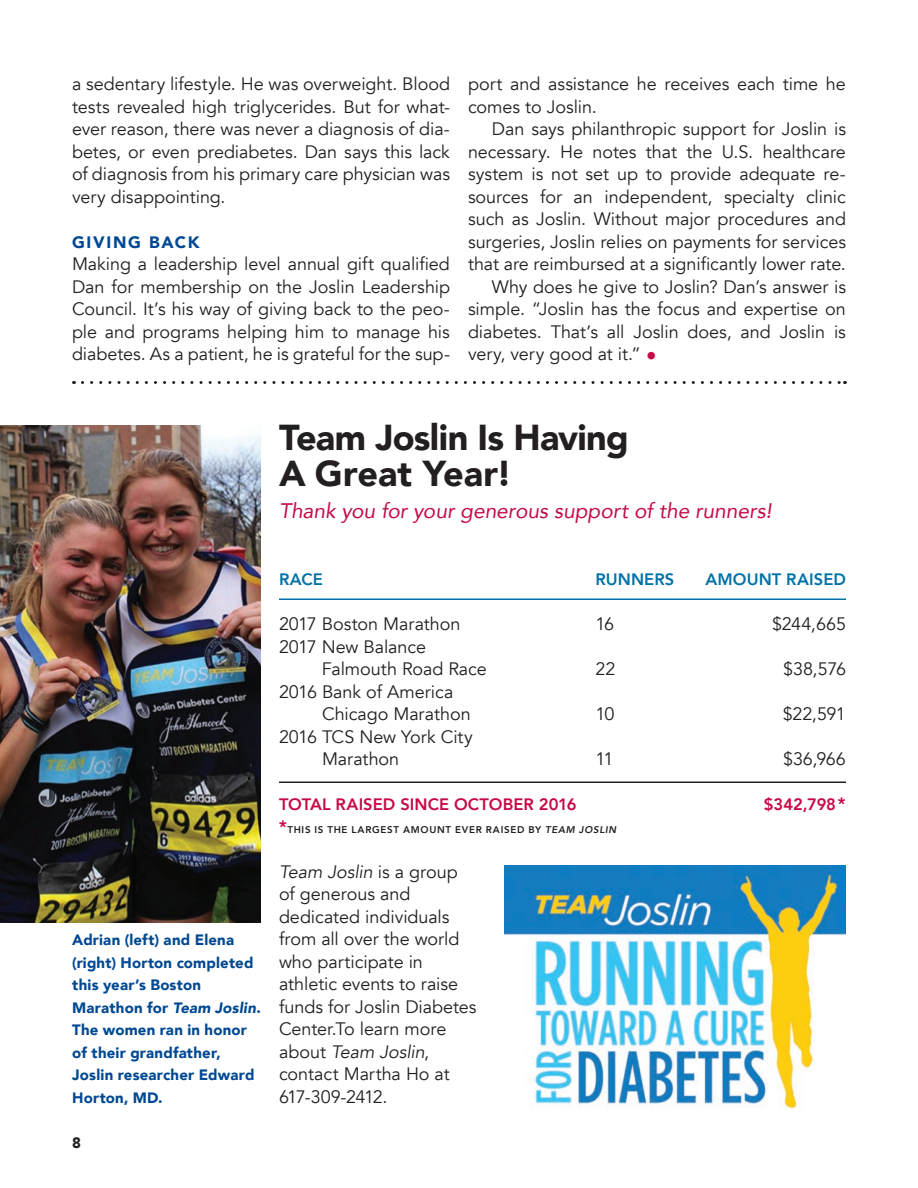
<style>
.page{position:relative;width:918px;height:1188px;background:#fff}
.page>*{position:absolute;margin:0;border:0;box-sizing:border-box;transform-origin:0 0}
.t1{font:900 36px/36px "Avenir";letter-spacing:-.015em;color:#231f20}
.t2{font:italic 21px "Avenir";color:#c60a45}
.t3{font:18px/22.5px "Avenir";color:#231f20}
.t4{font:800 16.5px "Avenir";color:#c60a45}
.t5{font:800 16.5px "Avenir";letter-spacing:.005em;color:#0072a7}
.t6{font:900 16.5px "Avenir";letter-spacing:.105em;color:#014892}
.t7{font:900 15px/22.5px "Avenir";letter-spacing:.01em;color:#014892}
.t8{font:900 15px "Avenir";color:#231f20}
.t9{font:800 9.75px "Avenir";letter-spacing:.075em;color:#231f20}
.s1{font-weight:800;font-size:21px;color:#c60a45}
.s2{font-style:italic}
.s3{font-size:18px}
.s4{font-size:18px;color:#c60a45}
</style>
<div class="page">
<hr style="left:279px;top:598px;width:567px;height:2px;background:#0072a7">
<hr style="left:279px;top:782px;width:567px;height:1px;background:#231f20">
<hr style="left:917px;top:0;width:1px;height:292px;background:#c60a45">
<img style="left:0;top:425px;width:261px;height:497px">
<svg style="left:82px;top:381px;width:763px;height:3px"></svg>
<img style="left:504px;top:866px;width:342px;height:243px">
<p class="t3" style="left:72px;top:73px;width:380px;text-align:justify">a sedentary lifestyle. He was overweight. Blood tests revealed high triglycerides. But for what&shy;ever reason, there was never a diagnosis of dia&shy;betes, or even prediabetes. Dan says this lack of diagnosis from his primary care physician was very disappointing.</p>
<p class="t6" style="left:72px;top:228px;width:129px">GIVING BACK</p>
<p class="t3" style="left:72px;top:253px;width:380px;text-align:justify">Making a leadership level annual gift qualified Dan for membership on the Joslin Leadership Council. It’s his way of giving back to the peo&shy;ple and programs helping him to manage his diabetes. As a patient, he is grateful for the sup-</p>
<p class="t3" style="left:468px;top:73px;width:379px">port and assistance he receives each time he comes to Joslin.</p>
<p class="t3" style="left:492px;top:118px;width:356px">Dan says philanthropic support for Joslin is</p>
<p class="t3" style="left:468px;top:140px;width:379px">necessary. He notes that the U.S. healthcare</p>
<p class="t3" style="left:468px;top:163px;width:379px">system is not set up to provide adequate re-</p>
<p class="t3" style="left:468px;top:185px;width:379px">sources for an independent, specialty clinic</p>
<p class="t3" style="left:468px;top:208px;width:380px">such as Joslin. Without major procedures and</p>
<p class="t3" style="left:468px;top:230px;width:380px">surgeries, Joslin relies on payments for services</p>
<p class="t3" style="left:468px;top:253px;width:379px">that are reimbursed at a significantly lower rate.</p>
<p class="t3" style="left:492px;top:275px;width:356px">Why does he give to Joslin? Dan’s answer is</p>
<p class="t3" style="left:468px;top:298px;width:379px">simple. “Joslin has the focus and expertise on</p>
<p class="t3" style="left:468px;top:320px;width:379px">diabetes. That’s all Joslin does, and Joslin is</p>
<p class="t3" style="left:468px;top:343px;width:190px">very, very good at it.” <span class="s1">•</span></p>
<h1 class="t1" style="left:279px;top:419px;width:351px">Team Joslin Is Having<br>A Great Year!</h1>
<p class="t2" style="left:279px;top:497px;width:494px">Thank you for your generous support of the runners!</p>
<p class="t5" style="left:279px;top:566px;width:45px">RACE</p>
<p class="t5" style="left:596px;top:566px;width:80px">RUNNERS</p>
<p class="t5" style="left:706px;top:566px;width:142px">AMOUNT RAISED</p>
<p class="t3" style="left:279px;top:613px;width:183px">2017 Boston Marathon</p>
<p class="t3" style="left:596px;top:613px;width:20px">16</p>
<p class="t3" style="left:772px;top:613px;width:75px">$244,665</p>
<p class="t3" style="left:322px;top:635px;width:167px;text-indent:-43px">2017 New Balance<br>Falmouth Road Race</p>
<p class="t3" style="left:596px;top:658px;width:21px">22</p>
<p class="t3" style="left:783px;top:658px;width:65px">$38,576</p>
<p class="t3" style="left:322px;top:680px;width:150px;text-indent:-43px">2016 Bank of America<br>Chicago Marathon</p>
<p class="t3" style="left:322px;top:725px;width:152px;text-indent:-43px">2016 TCS New York City<br>Marathon</p>
<p class="t3" style="left:595px;top:703px;width:21px">10</p>
<p class="t3" style="left:783px;top:703px;width:65px">$22,591</p>
<p class="t3" style="left:595px;top:748px;width:20px">11</p>
<p class="t3" style="left:783px;top:748px;width:64px">$36,966</p>
<p class="t7" style="left:72px;top:928px;width:190px">Adrian (left) and Elena (right) Horton completed this year’s Boston<br>Marathon for <span class="s2">Team Joslin</span>.<br>The women ran in honor of their grandfather,<br>Joslin researcher Edward<br>Horton, MD.</p>
<p class="t8" style="left:72px;top:1129px;width:10px">8</p>
<p class="t4" style="left:279px;top:791px;width:299px">TOTAL RAISED SINCE OCTOBER 2016</p>
<p class="t4" style="left:764px;top:791px;width:84px">$342,798<span class="s3">*</span></p>
<p class="t9" style="left:279px;top:822px;width:339px"><span class="s4">*</span>THIS IS THE LARGEST AMOUNT EVER RAISED BY <span class="s2">TEAM JOSLIN</span></p>
<p class="t3" style="left:279px;top:860px;width:199px"><span class="s2">Team Joslin</span> is a group of generous and dedicated individuals from all over the world who participate in athletic events to raise funds for Joslin Diabetes<br>Center.To learn more about <span class="s2">Team Joslin</span>, contact Martha Ho at<br>617-309-2412.</p>
</div>
